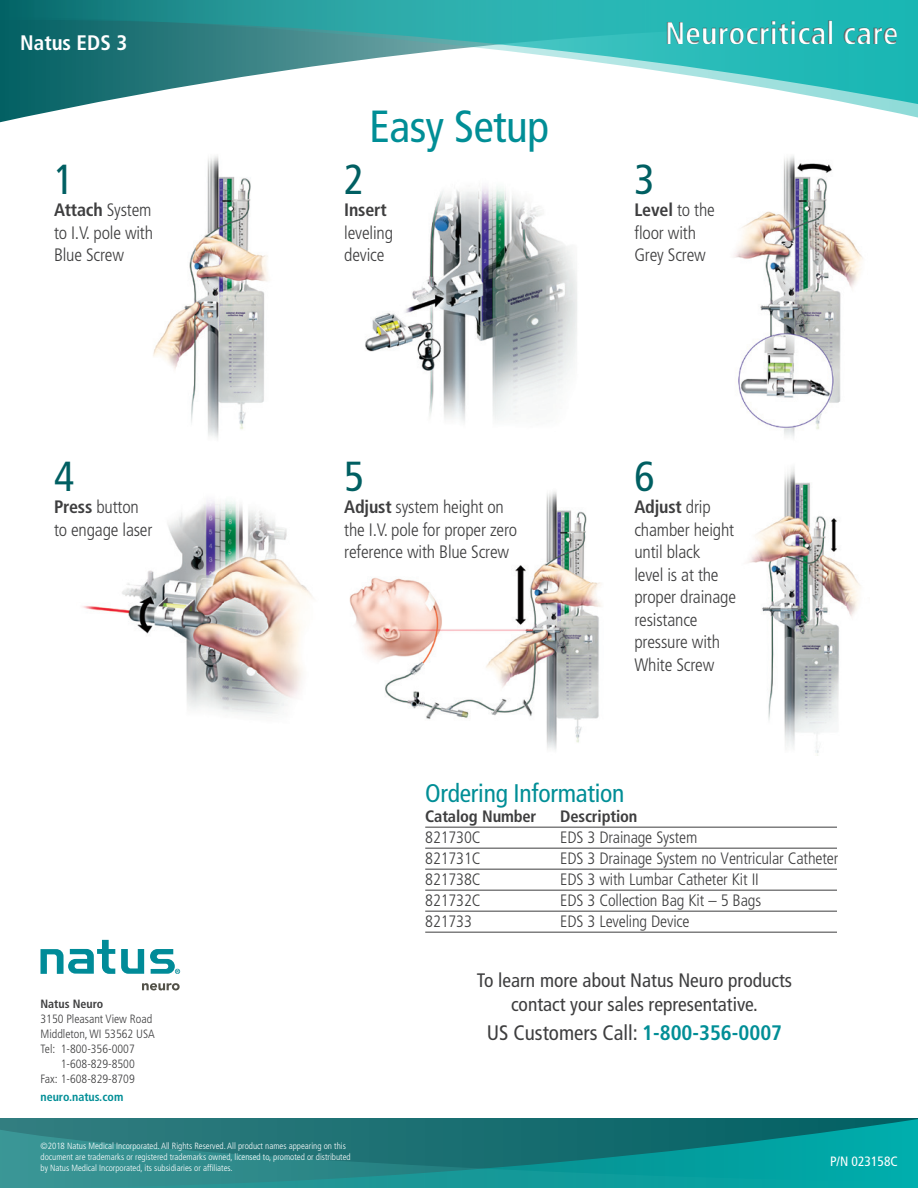
<style>
.page{position:relative;width:918px;height:1188px;background:#fff}
.page>*{position:absolute;margin:0;border:0;box-sizing:border-box;transform-origin:0 0}
.t1{font:condensed 45px "Frutiger LT Std";letter-spacing:-.01em;color:#008e96}
.t2{font:condensed 42px "Frutiger LT Std";color:#005f62}
.t3{font:700 condensed 31.5px "Frutiger LT Std";color:#fff}
.t4{font:condensed 25.5px "Frutiger LT Std";letter-spacing:-.01em;color:#008e96}
.t5{font:condensed 21px "Frutiger LT Std";color:#3e3e3f}
.t6{font:700 condensed 21px "Frutiger LT Std";color:#fff}
.t7{font:condensed 19.5px/24px "Frutiger LT Std";color:#3e3e3f;text-align:center}
.t8{font:300 condensed 18px/22.5px "Frutiger LT Std";letter-spacing:-.01em;color:#3e3e3f}
.t9{font:700 condensed 18px "Frutiger LT Std";letter-spacing:-.01em;color:#3e3e3f}
.t10{font:300 condensed 16.5px "Frutiger LT Std";letter-spacing:-.01em;color:#3e3e3f}
.t11{font:700 condensed 16.5px "Frutiger LT Std";letter-spacing:-.01em;color:#3e3e3f}
.t12{font:condensed 13.5px "Frutiger LT Std";color:#fff}
.t13{font:300 condensed 12px "Frutiger LT Std";color:#3e3e3f}
.t14{font:700 condensed 12px "Frutiger LT Std";color:#008e96}
.t15{font:700 condensed 12px "Frutiger LT Std";color:#3e3e3f}
.t16{font:300 condensed 9px/10.8px "Frutiger LT Std";color:#fff}
.s1{font-weight:700}
.s2{font-weight:700;color:#008e96}
</style>
<div class="page">
<svg style="left:121px;top:949px;width:23px;height:25px"></svg>
<svg style="left:40px;top:940px;width:75px;height:34px"></svg>
<svg style="left:150px;top:949px;width:30px;height:25px"></svg>
<svg style="left:142px;top:983px;width:38px;height:7px"></svg>
<svg style="left:0;top:0;width:918px;height:121px"></svg>
<svg style="left:0;top:1118px;width:918px;height:9px;background:#197073"></svg>
<svg style="left:0;top:1127px;width:918px;height:61px;background:#1a898a"></svg>
<div style="left:505px;top:14px;width:413px;height:39px;background:#231f20;opacity:.7"></div>
<hr style="left:425px;top:827px;width:412px;height:1px;background:#3e3e3f">
<hr style="left:425px;top:848px;width:412px;height:1px;background:#3e3e3f">
<hr style="left:425px;top:869px;width:412px;height:1px;background:#3e3e3f">
<hr style="left:425px;top:890px;width:412px;height:1px;background:#3e3e3f">
<hr style="left:425px;top:911px;width:412px;height:1px;background:#3e3e3f">
<hr style="left:425px;top:932px;width:412px;height:1px;background:#3e3e3f">
<img style="left:153px;top:156px;width:115px;height:282px">
<img style="left:349px;top:491px;width:253px;height:259px">
<img style="left:82px;top:500px;width:231px;height:214px">
<img style="left:734px;top:156px;width:129px;height:281px">
<img style="left:365px;top:186px;width:212px;height:236px">
<img style="left:748px;top:467px;width:113px;height:289px">
<p class="t6" style="left:20px;top:30px;width:109px">Natus EDS 3</p>
<h2 class="t2" style="left:54px;top:154px;width:22px">1</h2>
<p class="t8" style="left:54px;top:199px;width:101px;text-align:justify"><span class="s1">Attach</span> System to I.V. pole with Blue Screw</p>
<h2 class="t2" style="left:54px;top:451px;width:22px">4</h2>
<p class="t8" style="left:54px;top:496px;width:100px"><span class="s1">Press</span> button to engage laser</p>
<p class="t15" style="left:40px;top:997px;width:64px">Natus Neuro</p>
<p class="t13" style="left:40px;top:1012px;width:113px">3150 Pleasant View Road</p>
<p class="t13" style="left:40px;top:1027px;width:116px">Middleton, WI 53562 USA</p>
<p class="t13" style="left:40px;top:1042px;width:96px">Tel: 1-800-356-0007</p>
<p class="t13" style="left:61px;top:1057px;width:76px">1-608-829-8500</p>
<p class="t13" style="left:41px;top:1072px;width:96px">Fax: 1-608-829-8709</p>
<p class="t14" style="left:41px;top:1089px;width:84px">neuro.natus.com</p>
<h1 class="t1" style="left:369px;top:100px;width:182px">Easy Setup</h1>
<h2 class="t2" style="left:344px;top:154px;width:22px">2</h2>
<p class="t9" style="left:344px;top:199px;width:44px">Insert</p>
<p class="t8" style="left:344px;top:221px;width:50px">leveling device</p>
<h2 class="t2" style="left:344px;top:451px;width:22px">5</h2>
<p class="t8" style="left:344px;top:496px;width:174px"><span class="s1">Adjust</span> system height on the I.V. pole for proper zero reference with Blue Screw</p>
<h3 class="t3" style="left:665px;top:14px;width:235px">Neurocritical care</h3>
<h2 class="t2" style="left:634px;top:154px;width:22px">3</h2>
<p class="t8" style="left:634px;top:199px;width:82px"><span class="s1">Level</span> to the floor with<br>Grey Screw</p>
<h2 class="t2" style="left:634px;top:451px;width:22px">6</h2>
<p class="t8" style="left:634px;top:496px;width:103px"><span class="s1">Adjust</span> drip chamber height until black<br>level is at the proper drainage resistance pressure with<br>White Screw</p>
<h3 class="t4" style="left:425px;top:778px;width:201px">Ordering Information</h3>
<p class="t11" style="left:425px;top:806px;width:113px">Catalog Number</p>
<p class="t11" style="left:560px;top:806px;width:79px">Description</p>
<p class="t10" style="left:425px;top:828px;width:57px">821730C</p>
<p class="t10" style="left:560px;top:828px;width:139px">EDS 3 Drainage System</p>
<p class="t10" style="left:425px;top:849px;width:57px">821731C</p>
<p class="t10" style="left:560px;top:849px;width:280px">EDS 3 Drainage System no Ventricular Catheter</p>
<p class="t10" style="left:425px;top:870px;width:57px">821738C</p>
<p class="t10" style="left:560px;top:870px;width:200px">EDS 3 with Lumbar Catheter Kit II</p>
<p class="t10" style="left:425px;top:891px;width:57px">821732C</p>
<p class="t10" style="left:560px;top:891px;width:202px">EDS 3 Collection Bag Kit – 5 Bags</p>
<p class="t10" style="left:425px;top:912px;width:48px">821733</p>
<p class="t10" style="left:560px;top:912px;width:131px">EDS 3 Leveling Device</p>
<p class="t7" style="left:477px;top:968px;width:317px">To learn more about Natus Neuro products contact your sales representative.</p>
<p class="t5" style="left:487px;top:1020px;width:297px">US Customers Call: <span class="s2">1-800-356-0007</span></p>
<p class="t16" style="left:40px;top:1141px;width:312px">©2018 Natus Medical Incorporated. All Rights Reserved. All product names appearing on this document are trademarks or registered trademarks owned, licensed to, promoted or distributed by Natus Medical Incorporated, its subsidiaries or affiliates.</p>
<p class="t12" style="left:830px;top:1154px;width:69px">P/N 023158C</p>
</div>
